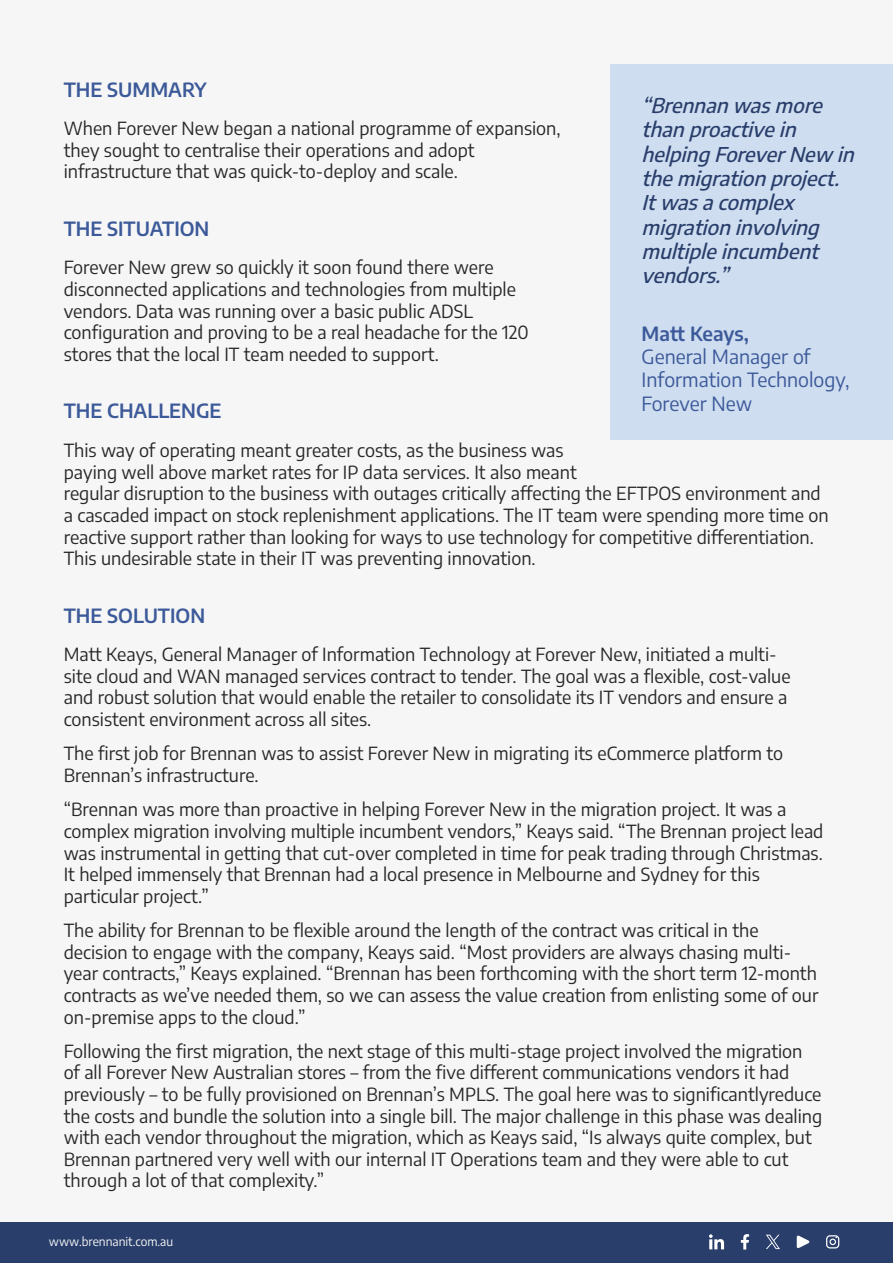
<style>
.page{position:relative;width:893px;height:1263px;background:#f6f6f6}
.page>*{position:absolute;margin:0;border:0;box-sizing:border-box;transform-origin:0 0}
.t1{font:italic 500 20.25px/24.3px "Encode Sans";color:#293e6b}
.t2{font:600 19.5px "Encode Sans";color:#3c5999}
.t3{font:19.5px/23.4px "Encode Sans";color:#3c5999}
.t4{font:18px/21.6px "Encode Sans";color:#292728}
.t5{font:12px "Encode Sans";color:#f6f6f6}
</style>
<div class="page">
<div style="left:0;top:1222px;width:893px;height:41px;background:#293e6b"></div>
<svg style="left:826px;top:1235px;width:13px;height:13px"></svg>
<svg style="left:709px;top:1234px;width:15px;height:15px"></svg>
<svg style="left:741px;top:1234px;width:8px;height:15px"></svg>
<svg style="left:797px;top:1235px;width:13px;height:13px"></svg>
<svg style="left:766px;top:1234px;width:14px;height:15px"></svg>
<div style="left:611px;top:65px;width:282px;height:375px;background:#ceddf0"></div>
<p class="t2" style="left:64px;top:76px;width:144px">THE SUMMARY</p>
<p class="t4" style="left:64px;top:117px;width:498px">When Forever New began a national programme of expansion, they sought to centralise their operations and adopt infrastructure that was quick-to-deploy and scale.</p>
<p class="t2" style="left:64px;top:215px;width:147px">THE SITUATION</p>
<p class="t4" style="left:64px;top:256px;width:467px">Forever New grew so quickly it soon found there were disconnected applications and technologies from multiple vendors. Data was running over a basic public ADSL configuration and proving to be a real headache for the 120 stores that the local IT team needed to support.</p>
<p class="t2" style="left:64px;top:398px;width:159px">THE CHALLENGE</p>
<p class="t4" style="left:64px;top:439px;width:766px">This way of operating meant greater costs, as the business was<br>paying well above market rates for IP data services. It also meant<br>regular disruption to the business with outages critically affecting the EFTPOS environment and a cascaded impact on stock replenishment applications. The IT team were spending more time on reactive support rather than looking for ways to use technology for competitive differentiation.<br>This undesirable state in their IT was preventing innovation.</p>
<p class="t2" style="left:64px;top:602px;width:143px">THE SOLUTION</p>
<p class="t4" style="left:64px;top:643px;width:728px">Matt Keays, General Manager of Information Technology at Forever New, initiated a multi&shy;site cloud and WAN managed services contract to tender. The goal was a flexible, cost-value and robust solution that would enable the retailer to consolidate its IT vendors and ensure a consistent environment across all sites.</p>
<p class="t4" style="left:64px;top:742px;width:721px">The first job for Brennan was to assist Forever New in migrating its eCommerce platform to<br>Brennan’s infrastructure.</p>
<p class="t4" style="left:64px;top:798px;width:761px">“Brennan was more than proactive in helping Forever New in the migration project. It was a complex migration involving multiple incumbent vendors,” Keays said. “The Brennan project lead was instrumental in getting that cut-over completed in time for peak trading through Christmas.<br>It helped immensely that Brennan had a local presence in Melbourne and Sydney for this particular project.”</p>
<p class="t4" style="left:64px;top:919px;width:756px">The ability for Brennan to be flexible around the length of the contract was critical in the decision to engage with the company, Keays said. “Most providers are always chasing multi&shy;year contracts,” Keays explained. “Brennan has been forthcoming with the short term 12-month contracts as we’ve needed them, so we can assess the value creation from enlisting some of our on-premise apps to the cloud.”</p>
<p class="t4" style="left:64px;top:1039px;width:760px">Following the first migration, the next stage of this multi-stage project involved the migration of all Forever New Australian stores – from the five different communications vendors it had previously – to be fully provisioned on Brennan’s MPLS. The goal here was to significantlyreduce the costs and bundle the solution into a single bill. The major challenge in this phase was dealing with each vendor throughout the migration, which as Keays said, “Is always quite complex, but Brennan partnered very well with our internal IT Operations team and they were able to cut through a lot of that complexity.”</p>
<p class="t1" style="left:641px;top:92px;width:220px">“Brennanwasmore thanproactivein helpingForeverNew in themigrationproject.<br>Itwasacomplex migrationinvolving multipleincumbent vendors.”</p>
<p class="t2" style="left:641px;top:320px;width:109px">Matt Keays,</p>
<p class="t3" style="left:641px;top:344px;width:210px">General Manager of<br>Information Technology,<br>Forever New</p>
<p class="t5" style="left:49px;top:1233px;width:126px">www.brennanit.com.au</p>
</div>
